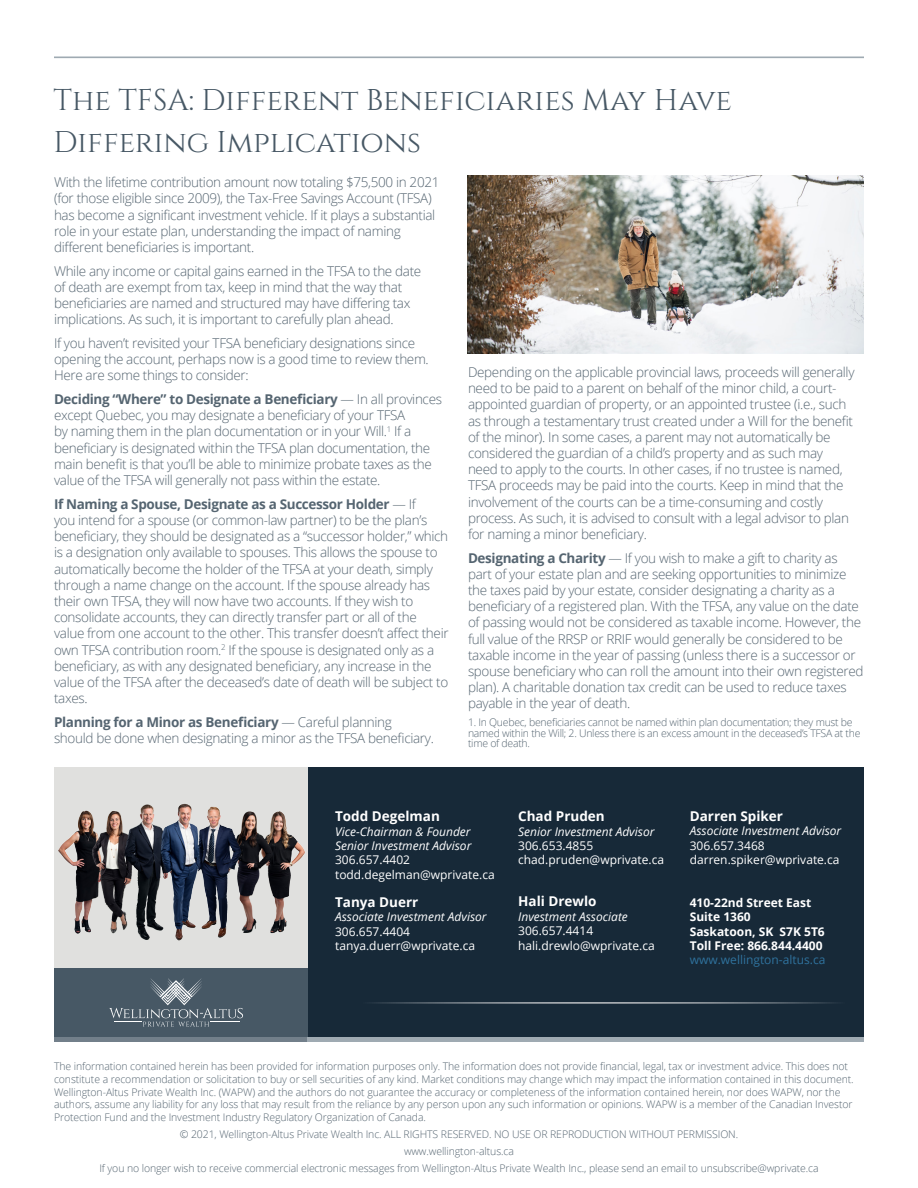
<style>
.page{position:relative;width:918px;height:1188px;background:#fff}
.page>*{position:absolute;margin:0;border:0;box-sizing:border-box;transform-origin:0 0}
.t1{font:30px/42px "Cinzel";color:#475865}
.t2{font:300 13.5px/16.2px "Open Sans";letter-spacing:-.025em;color:#556571}
.t3{font:700 13.5px "Open Sans";color:#fff}
.t4{font:12px "Open Sans";color:#fff}
.t5{font:italic 12px "Open Sans";color:#fff}
.t6{font:700 12px "Open Sans";color:#fff}
.t7{font:12px "Open Sans";color:#2f729d}
.t8{font:300 10.5px/12.6px "Open Sans";letter-spacing:-.01em;color:#556571}
.s1{font-weight:700}
</style>
<div class="page">
<hr style="left:54px;top:56px;width:810px;height:2px;background:#9faab2">
<img style="left:468px;top:176px;width:396px;height:177px">
<div style="left:308px;top:767px;width:556px;height:273px;background:#172938"></div>
<div style="left:54px;top:767px;width:254px;height:273px;background:#e0e0de"></div>
<div style="left:54px;top:968px;width:254px;height:72px;background:#475865"></div>
<svg style="left:109px;top:978px;width:134px;height:49px"></svg>
<div style="left:54px;top:1037px;width:254px;height:5px;background:#727f8a"></div>
<div style="left:308px;top:1037px;width:556px;height:5px;background:#9faab2"></div>
<hr style="left:308px;top:1002px;width:556px;height:2px;background:#d5d6d8">
<img style="left:58px;top:803px;width:247px;height:138px">
<p class="t1" style="left:54px;top:79px;width:680px">The TFSA: Different Beneficiaries May Have<br>Differing Implications</p>
<p class="t2" style="left:54px;top:174px;width:387px">With the lifetime contribution amount now totaling $75,500 in 2021 (for those eligible since 2009), the Tax-Free Savings Account (TFSA) has become a significant investment vehicle. If it plays a substantial role in your estate plan, understanding the impact of naming different beneficiaries is important.</p>
<p class="t2" style="left:54px;top:262px;width:369px">While any income or capital gains earned in the TFSA to the date of death are exempt from tax, keep in mind that the way that beneficiaries are named and structured may have differing tax implications. As such, it is important to carefully plan ahead.</p>
<p class="t2" style="left:54px;top:335px;width:376px">If you haven’t revisited your TFSA beneficiary designations since opening the account, perhaps now is a good time to review them.<br>Here are some things to consider:</p>
<p class="t2" style="left:54px;top:391px;width:390px"><span class="s1">Deciding “Where” to Designate a Beneficiary</span> — In all provinces except Quebec, you may designate a beneficiary of your TFSA<br>by naming them in the plan documentation or in your Will.<sup>1</sup> If a beneficiary is designated within the TFSA plan documentation, the main benefit is that you’ll be able to minimize probate taxes as the value of the TFSA will generally not pass within the estate.</p>
<p class="t2" style="left:54px;top:495px;width:396px"><span class="s1">If Naming a Spouse, Designate as a Successor Holder</span> — If<br>you intend for a spouse (or common-law partner) to be the plan’s beneficiary, they should be designated as a “successor holder,” which is a designation only available to spouses. This allows the spouse to automatically become the holder of the TFSA at your death, simply through a name change on the account. If the spouse already has their own TFSA, they will now have two accounts. If they wish to consolidate accounts, they can directly transfer part or all of the value from one account to the other. This transfer doesn’t affect their own TFSA contribution room.<sup>2</sup> If the spouse is designated only as a beneficiary, as with any designated beneficiary, any increase in the value of the TFSA after the deceased’s date of death will be subject to taxes.</p>
<p class="t2" style="left:54px;top:714px;width:381px"><span class="s1">Planning for a Minor as Beneficiary</span> — Careful planning should be done when designating a minor as the TFSA beneficiary.</p>
<p class="t2" style="left:468px;top:364px;width:388px">Depending on the applicable provincial laws, proceeds will generally need to be paid to a parent on behalf of the minor child, a court&shy;appointed guardian of property, or an appointed trustee (i.e., such as through a testamentary trust created under a Will for the benefit of the minor). In some cases, a parent may not automatically be considered the guardian of a child’s property and as such may need to apply to the courts. In other cases, if no trustee is named, TFSA proceeds may be paid into the courts. Keep in mind that the involvement of the courts can be a time-consuming and costly process. As such, it is advised to consult with a legal advisor to plan for naming a minor beneficiary.</p>
<p class="t2" style="left:468px;top:549px;width:397px"><span class="s1">Designating a Charity</span> — If you wish to make a gift to charity as part of your estate plan and are seeking opportunities to minimize the taxes paid by your estate, consider designating a charity as a beneficiary of a registered plan. With the TFSA, any value on the date of passing would not be considered as taxable income. However, the full value of the RRSP or RRIF would generally be considered to be taxable income in the year of passing (unless there is a successor or spouse beneficiary who can roll the amount into their own registered plan). A charitable donation tax credit can be used to reduce taxes payable in the year of death.</p>
<p class="t8" style="left:468px;top:717px;width:394px;line-height:10.5px">1. In Quebec, beneficiaries cannot be named within plan documentation; they must be named within the Will; 2. Unless there is an excess amount in the deceased’s TFSA at the time of death.</p>
<p class="t3" style="left:335px;top:807px;width:106px">Todd Degelman</p>
<p class="t5" style="left:335px;top:823px;width:137px">Vice-Chairman &amp; Founder</p>
<p class="t5" style="left:335px;top:837px;width:138px">Senior Investment Advisor</p>
<p class="t4" style="left:335px;top:852px;width:77px">306.657.4402</p>
<p class="t4" style="left:335px;top:866px;width:161px">todd.degelman@wprivate.ca</p>
<p class="t3" style="left:335px;top:892px;width:85px">Tanya Duerr</p>
<p class="t5" style="left:335px;top:909px;width:153px">Associate Investment Advisor</p>
<p class="t4" style="left:335px;top:923px;width:77px">306.657.4404</p>
<p class="t4" style="left:335px;top:937px;width:142px">tanya.duerr@wprivate.ca</p>
<p class="t3" style="left:518px;top:807px;width:88px">Chad Pruden</p>
<p class="t5" style="left:518px;top:823px;width:138px">Senior Investment Advisor</p>
<p class="t4" style="left:518px;top:837px;width:77px">306.653.4855</p>
<p class="t4" style="left:518px;top:852px;width:148px">chad.pruden@wprivate.ca</p>
<p class="t3" style="left:518px;top:892px;width:80px">Hali Drewlo</p>
<p class="t5" style="left:518px;top:908px;width:111px">Investment Associate</p>
<p class="t4" style="left:518px;top:923px;width:77px">306.657.4414</p>
<p class="t4" style="left:518px;top:937px;width:138px">hali.drewlo@wprivate.ca</p>
<p class="t3" style="left:690px;top:807px;width:95px">Darren Spiker</p>
<p class="t5" style="left:690px;top:823px;width:153px">Associate Investment Advisor</p>
<p class="t4" style="left:690px;top:837px;width:77px">306.657.3468</p>
<p class="t4" style="left:690px;top:852px;width:151px">darren.spiker@wprivate.ca</p>
<p class="t6" style="left:690px;top:894px;width:123px">410-22nd Street East</p>
<p class="t6" style="left:690px;top:908px;width:62px">Suite 1360</p>
<p class="t6" style="left:690px;top:923px;width:137px">Saskatoon, SK S7K 5T6</p>
<p class="t6" style="left:690px;top:937px;width:134px">Toll Free: 866.844.4400</p>
<p class="t7" style="left:690px;top:952px;width:137px">www.wellington-altus.ca</p>
<p class="t8" style="left:54px;top:1060px;width:801px">The information contained herein has been provided for information purposes only. The information does not provide financial, legal, tax or investment advice. This does not constitute a recommendation or solicitation to buy or sell securities of any kind. Market conditions may change which may impact the information contained in this document.<br>Wellington-Altus Private Wealth Inc. (WAPW) and the authors do not guarantee the accuracy or completeness of the information contained herein, nor does WAPW, nor the authors, assume any liability for any loss that may result from the reliance by any person upon any such information or opinions. WAPW is a member of the Canadian Investor Protection Fund and the Investment Industry Regulatory Organization of Canada.</p>
<p class="t8" style="left:180px;top:1127px;width:560px">© 2021, Wellington-Altus Private Wealth Inc. ALL RIGHTS RESERVED. NO USE OR REPRODUCTION WITHOUT PERMISSION.</p>
<p class="t8" style="left:404px;top:1144px;width:111px">www.wellington-altus.ca</p>
<p class="t8" style="left:99px;top:1161px;width:721px">If you no longer wish to receive commercial electronic messages from Wellington-Altus Private Wealth Inc., please send an email to unsubscribe@wprivate.ca</p>
</div>
